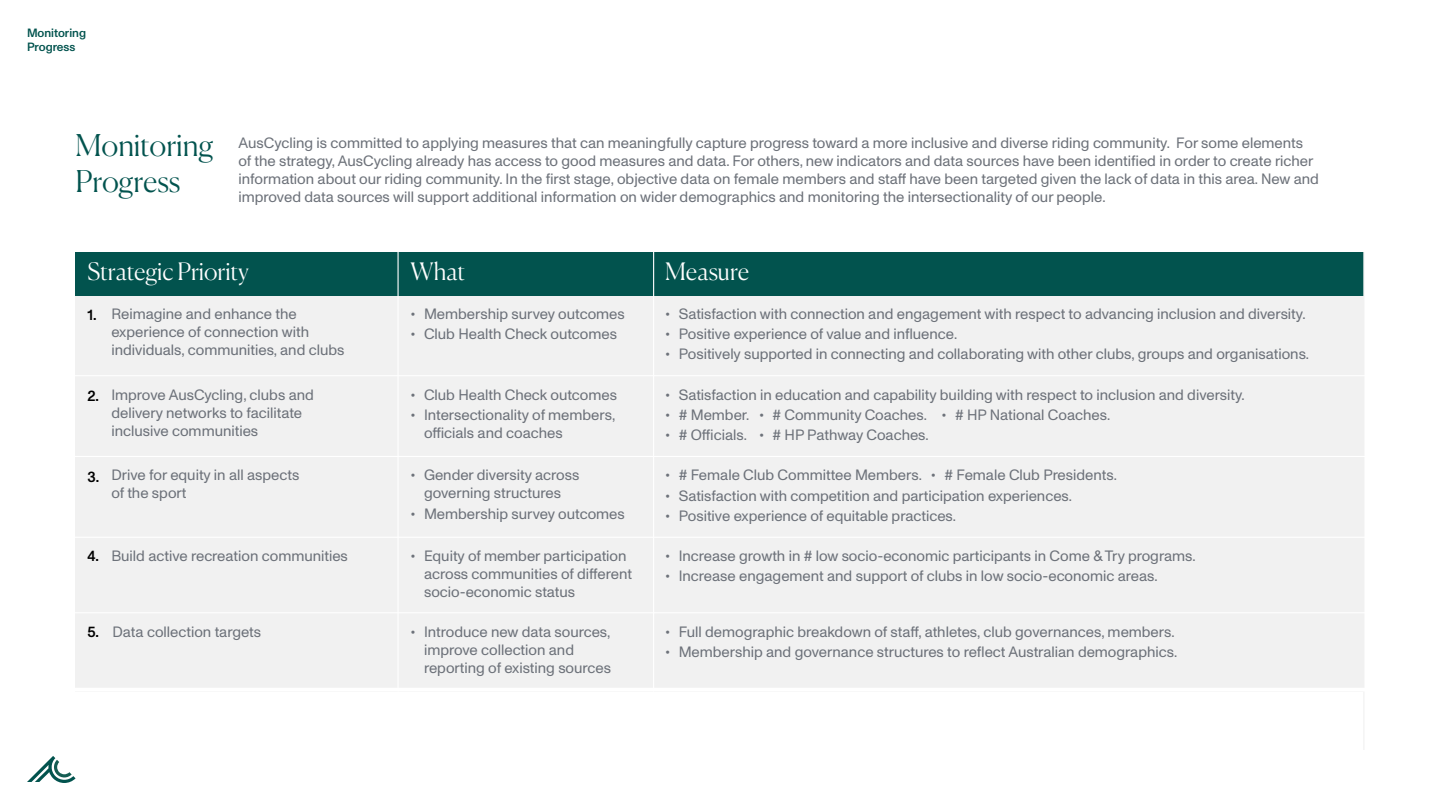
<style>
.page{position:relative;width:1440px;height:810px;background:#fff}
.page>*{position:absolute;margin:0;border:0;box-sizing:border-box;transform-origin:0 0}
.t1{font:300 30px/36px "Canela Trial";letter-spacing:-.005em;color:#02534e}
.t2{font:300 24px "Canela Trial";color:#fff}
.t3{font:15px/18px "ABC Monument Grotesk Unlicensed Trial";color:#6d727a}
.t4{font:500 15px "ABC Monument Grotesk Unlicensed Trial";color:#000}
.t5{font:500 12px/14.4px "ABC Monument Grotesk Unlicensed Trial";color:#02534e}
.s1{font-weight:500;color:#000}
</style>
<div class="page">
<svg style="left:27px;top:756px;width:49px;height:27px"></svg>
<div style="left:76px;top:252px;width:1288px;height:440px;background:#f1f1f1"></div>
<div style="left:76px;top:252px;width:1288px;height:44px;background:#02534e"></div>
<hr style="left:1363px;top:252px;width:1px;height:498px;background:#f1f1f1">
<hr style="left:653px;top:252px;width:1px;height:440px;background:#fff">
<hr style="left:51px;top:612px;width:1337px;height:1px;background:#fff">
<hr style="left:51px;top:688px;width:1337px;height:4px;background:#fff">
<hr style="left:51px;top:537px;width:1337px;height:1px;background:#fff">
<hr style="left:51px;top:456px;width:1337px;height:1px;background:#fff">
<hr style="left:51px;top:375px;width:1337px;height:1px;background:#fff">
<hr style="left:398px;top:252px;width:1px;height:440px;background:#fff">
<p class="t5" style="left:27px;top:25px;width:61px">Monitoring<br>Progress</p>
<h1 class="t1" style="left:76px;top:130px;width:139px">Monitoring<br>Progress</h1>
<p class="t3" style="left:238px;top:134px;width:1082px">AusCycling is committed to applying measures that can meaningfully capture progress toward a more inclusive and diverse riding community. For some elements of the strategy, AusCycling already has access to good measures and data. For others, new indicators and data sources have been identified in order to create richer information about our riding community. In the first stage, objective data on female members and staff have been targeted given the lack of data in this area. New and improved data sources will support additional information on wider demographics and monitoring the intersectionality of our people.</p>
<h2 class="t2" style="left:87px;top:262px;width:163px">Strategic Priority</h2>
<h2 class="t2" style="left:411px;top:262px;width:56px">What</h2>
<h2 class="t2" style="left:665px;top:262px;width:85px">Measure</h2>
<p class="t4" style="left:87px;top:306px;width:11px">1.</p>
<p class="t3" style="left:111px;top:305px;width:235px">Reimagine and enhance the experience of connection with individuals, communities, and clubs</p>
<p class="t3" style="left:411px;top:305px;width:216px">• Membership survey outcomes</p>
<p class="t3" style="left:411px;top:325px;width:208px">• Club Health Check outcomes</p>
<p class="t3" style="left:665px;top:305px;width:642px">• Satisfaction with connection and engagement with respect to advancing inclusion and diversity.</p>
<p class="t3" style="left:665px;top:325px;width:294px">• Positive experience of value and influence.</p>
<p class="t3" style="left:665px;top:345px;width:645px">• Positively supported in connecting and collaborating with other clubs, groups and organisations.</p>
<p class="t4" style="left:87px;top:387px;width:13px">2.</p>
<p class="t3" style="left:665px;top:385px;width:581px">• Satisfaction in education and capability building with respect to inclusion and diversity.</p>
<p class="t3" style="left:665px;top:406px;width:86px">• # Member.</p>
<p class="t3" style="left:665px;top:426px;width:83px">• # Officials.</p>
<p class="t3" style="left:111px;top:385px;width:204px">Improve AusCycling, clubs and delivery networks to facilitate inclusive communities</p>
<p class="t3" style="left:411px;top:385px;width:208px">• Club Health Check outcomes</p>
<p class="t3" style="left:424px;top:406px;width:193px;text-indent:-14px">• Intersectionality of members, officials and coaches</p>
<p class="t3" style="left:759px;top:406px;width:170px">• # Community Coaches.</p>
<p class="t3" style="left:759px;top:426px;width:171px">• # HP Pathway Coaches.</p>
<p class="t3" style="left:942px;top:406px;width:170px">• # HP National Coaches.</p>
<p class="t4" style="left:87px;top:468px;width:13px">3.</p>
<p class="t3" style="left:111px;top:466px;width:190px">Drive for equity in all aspects of the sport</p>
<p class="t3" style="left:411px;top:466px;width:170px">• Gender diversity across</p>
<p class="t3" style="left:931px;top:466px;width:187px">• # Female Club Presidents.</p>
<p class="t3" style="left:424px;top:484px;width:138px">governing structures</p>
<p class="t3" style="left:411px;top:504px;width:216px">• Membership survey outcomes</p>
<p class="t3" style="left:665px;top:466px;width:258px">• # Female Club Committee Members.</p>
<p class="t3" style="left:665px;top:486px;width:408px">• Satisfaction with competition and participation experiences.</p>
<p class="t3" style="left:665px;top:507px;width:292px">• Positive experience of equitable practices.</p>
<p class="t3" style="left:87px;top:547px;width:262px"><span class="s1">4.</span> Build active recreation communities</p>
<p class="t3" style="left:424px;top:547px;width:209px;text-indent:-14px">• Equity of member participation across communities of different socio-economic status</p>
<p class="t3" style="left:665px;top:547px;width:532px">• Increase growth in # low socio-economic participants in Come &amp; Try programs.</p>
<p class="t3" style="left:665px;top:567px;width:494px">• Increase engagement and support of clubs in low socio-economic areas.</p>
<p class="t3" style="left:87px;top:622px;width:175px"><span class="s1">5.</span> Data collection targets</p>
<p class="t3" style="left:665px;top:622px;width:511px">• Full demographic breakdown of staff, athletes, club governances, members.</p>
<p class="t3" style="left:665px;top:643px;width:514px">• Membership and governance structures to reflect Australian demographics.</p>
<p class="t3" style="left:424px;top:622px;width:189px;text-indent:-14px">• Introduce new data sources, improve collection and reporting of existing sources</p>
</div>
